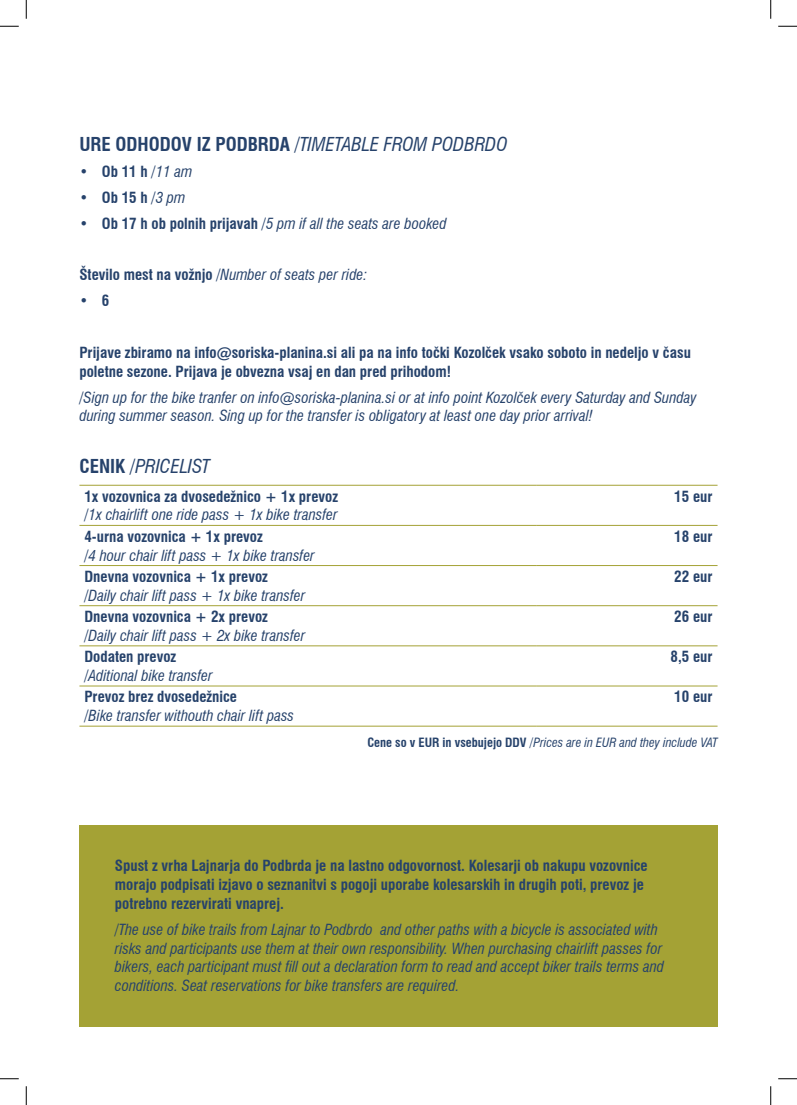
<style>
.page{position:relative;width:797px;height:1105px;background:#fff}
.page>*{position:absolute;margin:0;border:0;box-sizing:border-box;transform-origin:0 0}
.t1{font:italic condensed 18.75px "Swiss 721 BT";color:#26426b}
.t2{font:italic condensed 15px/18.8px "Swiss 721 BT";color:#26426b}
.t3{font:700 condensed 15px/18.8px "Swiss 721 BT";color:#26426b}
.t4{font:italic condensed 12.5px "Swiss 721 BT";color:#26426b}
.s1{font-weight:700;font-style:normal}
.s2{font-weight:400;font-style:italic}
</style>
<div class="page">
<div style="left:79px;top:825px;width:638px;height:201px;background:#a4a235"></div>
<hr style="left:79px;top:485px;width:457px;height:1px;background:#a4a235">
<hr style="left:536px;top:485px;width:181px;height:1px;background:#a4a235">
<hr style="left:79px;top:525px;width:457px;height:1px;background:#a4a235">
<hr style="left:536px;top:525px;width:181px;height:1px;background:#a4a235">
<hr style="left:79px;top:565px;width:457px;height:1px;background:#a4a235">
<hr style="left:536px;top:565px;width:181px;height:1px;background:#a4a235">
<hr style="left:79px;top:605px;width:457px;height:1px;background:#a4a235">
<hr style="left:536px;top:605px;width:181px;height:1px;background:#a4a235">
<hr style="left:79px;top:646px;width:457px;height:1px;background:#a4a235">
<hr style="left:536px;top:646px;width:181px;height:1px;background:#a4a235">
<hr style="left:79px;top:686px;width:457px;height:1px;background:#a4a235">
<hr style="left:536px;top:686px;width:181px;height:1px;background:#a4a235">
<hr style="left:79px;top:726px;width:457px;height:1px;background:#a4a235">
<hr style="left:536px;top:726px;width:181px;height:1px;background:#a4a235">
<svg style="left:0;top:25px;width:19px;height:2px"></svg>
<svg style="left:778px;top:25px;width:19px;height:2px"></svg>
<svg style="left:0;top:1078px;width:19px;height:1px"></svg>
<svg style="left:778px;top:1078px;width:19px;height:1px"></svg>
<svg style="left:25px;top:0;width:2px;height:19px"></svg>
<svg style="left:25px;top:1086px;width:2px;height:19px"></svg>
<svg style="left:770px;top:0;width:1px;height:19px"></svg>
<svg style="left:770px;top:1086px;width:1px;height:19px"></svg>
<p class="t1" style="left:79px;top:133px;width:429px"><span class="s1">URE ODHODOV IZ PODBRDA</span> /TIMETABLE FROM PODBRDO</p>
<p class="t3" style="left:79px;top:162px;width:114px">• Ob 11 h <span class="s2">/11 am</span></p>
<p class="t3" style="left:79px;top:188px;width:108px">• Ob 15 h <span class="s2">/3 pm</span></p>
<p class="t2" style="left:79px;top:214px;width:369px"><span class="s1">• Ob 17 h ob polnih prijavah</span> /5 pm if all the seats are booked</p>
<p class="t2" style="left:79px;top:266px;width:289px"><span class="s1">Število mest na vožnjo</span> /Number of seats per ride:</p>
<p class="t3" style="left:79px;top:291px;width:31px">• 6</p>
<p class="t3" style="left:79px;top:343px;width:613px">Prijave zbiramo na info@soriska-planina.si ali pa na info točki Kozolček vsako soboto in nedeljo v času poletne sezone. Prijava je obvezna vsaj en dan pred prihodom!</p>
<p class="t2" style="left:79px;top:388px;width:618px">/Sign up for the bike tranfer on info@soriska-planina.si or at info point Kozolček every Saturday and Sunday during summer season. Sing up for the transfer is obligatory at least one day prior arrival!</p>
<p class="t1" style="left:79px;top:455px;width:132px"><span class="s1">CENIK</span> /PRICELIST</p>
<p class="t2" style="left:84px;top:487px;width:255px"><span class="s1">1x vozovnica za dvosedežnico + 1x prevoz </span>/1x chairlift one ride pass + 1x bike transfer</p>
<p class="t3" style="left:674px;top:487px;width:40px">15 eur</p>
<p class="t2" style="left:84px;top:527px;width:232px"><span class="s1">4-urna vozovnica + 1x prevoz<br></span>/4 hour chair lift pass + 1x bike transfer</p>
<p class="t3" style="left:674px;top:527px;width:40px">18 eur</p>
<p class="t2" style="left:84px;top:567px;width:222px"><span class="s1">Dnevna vozovnica + 1x prevoz<br></span>/Daily chair lift pass + 1x bike transfer</p>
<p class="t3" style="left:674px;top:567px;width:40px">22 eur</p>
<p class="t2" style="left:84px;top:607px;width:222px"><span class="s1">Dnevna vozovnica + 2x prevoz<br></span>/Daily chair lift pass + 2x bike transfer</p>
<p class="t3" style="left:674px;top:607px;width:40px">26 eur</p>
<p class="t2" style="left:84px;top:647px;width:130px"><span class="s1">Dodaten prevoz </span>/Aditional bike transfer</p>
<p class="t3" style="left:670px;top:647px;width:43px">8,5 eur</p>
<p class="t2" style="left:84px;top:687px;width:211px"><span class="s1">Prevoz brez dvosedežnice<br></span>/Bike transfer withouth chair lift pass</p>
<p class="t3" style="left:674px;top:687px;width:40px">10 eur</p>
<p class="t4" style="left:367px;top:735px;width:352px"><span class="s1">Cene so v EUR in vsebujejo DDV</span> /Prices are in EUR and they include VAT</p>
<p class="t3" style="left:115px;top:857px;width:534px">Spust z vrha Lajnarja do Podbrda je na lastno odgovornost. Kolesarji ob nakupu vozovnice morajo podpisati izjavo o seznanitvi s pogoji uporabe kolesarskih in drugih poti, prevoz je potrebno rezervirati vnaprej.</p>
<p class="t2" style="left:115px;top:920px;width:551px">/The use of bike trails from Lajnar to Podbrdo and other paths with a bicycle is associated with risks and participants use them at their own responsibility. When purchasing chairlift passes for bikers, each participant must fill out a declaration form to read and accept biker trails terms and conditions. Seat reservations for bike transfers are required.</p>
</div>
